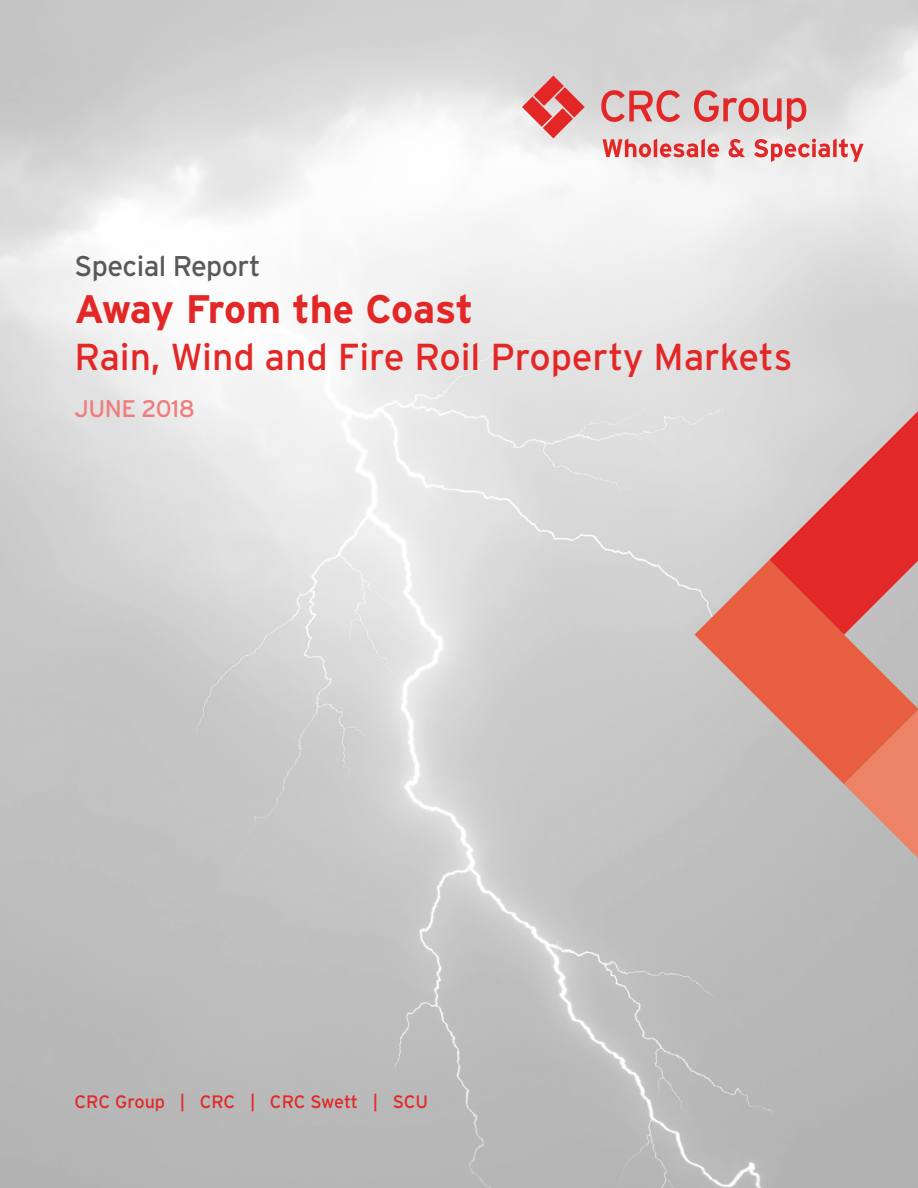
<style>
.page{position:relative;width:918px;height:1188px;background:#fff}
.page>*{position:absolute;margin:0;border:0;box-sizing:border-box;transform-origin:0 0}
.t1{font:700 39.75px "Interstate";letter-spacing:-.015em;color:#e32726}
.t2{font:37.5px "Interstate";letter-spacing:-.005em;color:#e32726}
.t3{font:28.5px "Interstate";letter-spacing:-.02em;color:#58595b}
.t4{font:24px "Interstate";letter-spacing:-.02em;color:#ee7d7d}
.t5{font:18px "Interstate";letter-spacing:-.01em;color:#e32726}
</style>
<div class="page">
<img style="left:0;top:0;width:918px;height:1188px">
<svg style="left:694px;top:560px;width:224px;height:224px"></svg>
<svg style="left:769px;top:411px;width:149px;height:224px"></svg>
<svg style="left:844px;top:710px;width:74px;height:148px"></svg>
<svg style="left:601px;top:90px;width:79px;height:32px"></svg>
<svg style="left:694px;top:90px;width:112px;height:40px"></svg>
<svg style="left:522px;top:76px;width:63px;height:62px"></svg>
<svg style="left:603px;top:139px;width:116px;height:18px"></svg>
<svg style="left:729px;top:139px;width:16px;height:18px"></svg>
<svg style="left:754px;top:139px;width:110px;height:23px"></svg>
<p class="t3" style="left:75px;top:248px;width:188px">Special Report</p>
<p class="t1" style="left:75px;top:285px;width:400px">Away From the Coast</p>
<p class="t2" style="left:75px;top:334px;width:719px">Rain, Wind and Fire Roil Property Markets</p>
<p class="t4" style="left:75px;top:394px;width:122px">JUNE 2018</p>
<p class="t5" style="left:75px;top:1091px;width:355px">CRC Group | CRC | CRC Swett | SCU</p>
</div>
